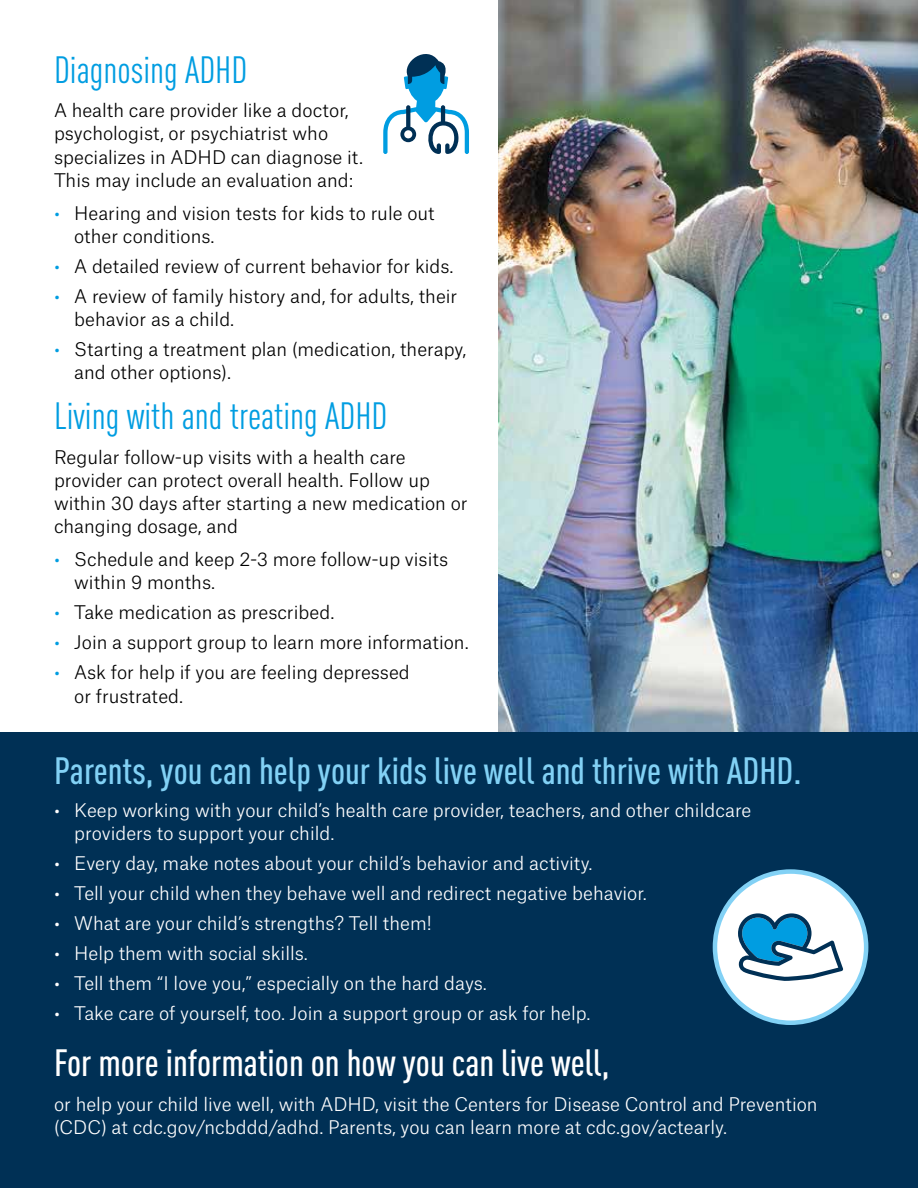
<style>
.page{position:relative;width:918px;height:1188px;background:#fff}
.page>*{position:absolute;margin:0;border:0;box-sizing:border-box;transform-origin:0 0}
.t1{font:500 condensed 37.5px "DINOT";color:#82d1f5}
.t2{font:condensed 37.5px "DINOT";color:#009de1}
.t3{font:500 condensed 37.5px "DINOT";color:#fff}
.t4{font:300 18px/23.2px "Atlas Grotesk";color:#000}
.t5{font:300 18px/23.2px "Atlas Grotesk";color:#fff}
.s1{color:#009de1}
</style>
<div class="page">
<div style="left:0;top:732px;width:918px;height:456px;background:#003055"></div>
<svg style="left:383px;top:54px;width:86px;height:100px"></svg>
<img style="left:498px;top:0;width:420px;height:732px">
<div style="left:715px;top:872px;width:151px;height:151px;background:#fff;border-radius:50%"></div>
<svg style="left:738px;top:913px;width:105px;height:68px"></svg>
<div style="left:713px;top:869px;width:155px;height:156px;border:4px solid #82d1f5;border-radius:50%"></div>
<h2 class="t2" style="left:54px;top:48px;width:195px">Diagnosing ADHD</h2>
<p class="t4" style="left:54px;top:97px;width:311px">A health care provider like a doctor, psychologist, or psychiatrist who specializes in ADHD can diagnose it.<br>This may include an evaluation and:</p>
<p class="t4" style="left:74px;top:200px;width:362px;text-indent:-20px"><span class="s1">•</span> Hearing and vision tests for kids to rule out other conditions.</p>
<p class="t4" style="left:54px;top:253px;width:401px"><span class="s1">•</span> A detailed review of current behavior for kids.</p>
<p class="t4" style="left:74px;top:283px;width:385px;text-indent:-20px"><span class="s1">•</span> A review of family history and, for adults, their behavior as a child.</p>
<p class="t4" style="left:74px;top:336px;width:394px;text-indent:-20px"><span class="s1">•</span> Starting a treatment plan (medication, therapy, and other options).</p>
<h2 class="t2" style="left:54px;top:394px;width:335px">Living with and treating ADHD</h2>
<p class="t4" style="left:54px;top:443px;width:415px">Regular follow-up visits with a health care provider can protect overall health. Follow up within 30 days after starting a new medication or changing dosage, and</p>
<p class="t4" style="left:74px;top:546px;width:375px;text-indent:-20px"><span class="s1">•</span> Schedule and keep 2-3 more follow-up visits within 9 months.</p>
<p class="t4" style="left:54px;top:599px;width:282px"><span class="s1">•</span> Take medication as prescribed.</p>
<p class="t4" style="left:54px;top:629px;width:416px"><span class="s1">•</span> Join a support group to learn more information.</p>
<p class="t4" style="left:74px;top:659px;width:337px;text-indent:-20px"><span class="s1">•</span> Ask for help if you are feeling depressed or frustrated.</p>
<p class="t1" style="left:54px;top:748px;width:749px">Parents, you can help your kids live well and thrive with ADHD.</p>
<p class="t5" style="left:74px;top:797px;width:679px;text-indent:-20px">• Keep working with your child’s health care provider, teachers, and other childcare providers to support your child.</p>
<p class="t5" style="left:54px;top:850px;width:540px">• Every day, make notes about your child’s behavior and activity.</p>
<p class="t5" style="left:54px;top:880px;width:594px">• Tell your child when they behave well and redirect negative behavior.</p>
<p class="t5" style="left:54px;top:910px;width:379px">• What are your child’s strengths? Tell them!</p>
<p class="t5" style="left:54px;top:940px;width:255px">• Help them with social skills.</p>
<p class="t5" style="left:54px;top:970px;width:434px">• Tell them “I love you,” especially on the hard days.</p>
<p class="t5" style="left:54px;top:1000px;width:538px">• Take care of yourself, too. Join a support group or ask for help.</p>
<p class="t3" style="left:54px;top:1040px;width:557px">For more information on how you can live well,</p>
<p class="t5" style="left:54px;top:1091px;width:765px">or help your child live well, with ADHD, visit the Centers for Disease Control and Prevention (CDC) at cdc.gov/ncbddd/adhd. Parents, you can learn more at cdc.gov/actearly.</p>
</div>
